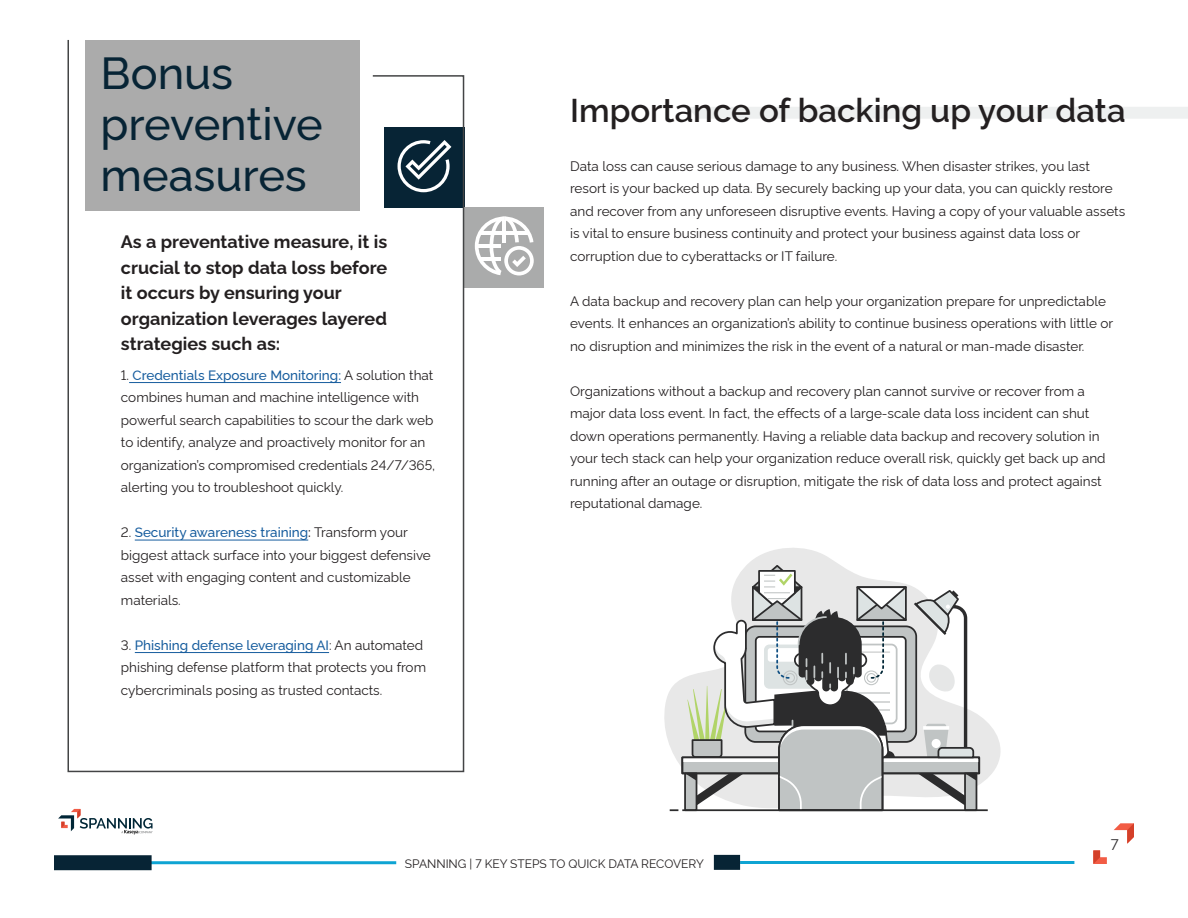
<style>
.page{position:relative;width:1188px;height:918px;background:#fff}
.page>*{position:absolute;margin:0;border:0;box-sizing:border-box;transform-origin:0 0}
.t1{font:500 45px "Rawline";color:#072435}
.t2{font:600 33px "Rawline";color:#231f20}
.t3{font:700 18px/25.5px "Rawline";color:#231f20}
.t4{font:15px "Rawline";color:#302e30}
.t5{font:13.5px/22.5px "Rawline";color:#231f20}
.t6{font:12px "Rawline";color:#231f20}
.s1{font-weight:500;color:#175d9e}
.s2{font-weight:500}
</style>
<div class="page">
<svg style="left:58px;top:809px;width:95px;height:25px"></svg>
<svg style="left:1093px;top:850px;width:14px;height:14px"></svg>
<svg style="left:1114px;top:823px;width:20px;height:21px"></svg>
<hr style="left:54px;top:861px;width:342px;height:3px;background:#0ea4d3">
<div style="left:54px;top:855px;width:98px;height:15px;background:#072435"></div>
<hr style="left:740px;top:861px;width:334px;height:3px;background:#0ea4d3">
<div style="left:714px;top:855px;width:26px;height:15px;background:#072435"></div>
<div style="left:463px;top:207px;width:80px;height:81px;background:#aaabab"></div>
<svg style="left:67px;top:40px;width:398px;height:733px"></svg>
<hr style="left:129px;top:382px;width:212px;height:1px;background:#175d9e">
<hr style="left:135px;top:540px;width:173px;height:1px;background:#175d9e">
<hr style="left:135px;top:652px;width:194px;height:1px;background:#175d9e">
<div style="left:86px;top:40px;width:274px;height:171px;background:#ababab"></div>
<div style="left:688px;top:107px;width:500px;height:12px;background:#eef0f0"></div>
<svg style="left:475px;top:217px;width:59px;height:58px"></svg>
<svg style="left:398px;top:140px;width:53px;height:52px"></svg>
<svg style="left:664px;top:548px;width:337px;height:264px"></svg>
<div style="left:682px;top:757px;width:297px;height:16px;background:#c0c4c4"></div>
<div style="left:682px;top:757px;width:297px;height:5px;background:#fff"></div>
<div style="left:684px;top:772px;width:13px;height:39px;border:2px solid #2c2c2d"></div>
<div style="left:964px;top:772px;width:13px;height:39px;border:2px solid #2c2c2d"></div>
<svg style="left:916px;top:774px;width:60px;height:34px"></svg>
<div style="left:745px;top:626px;width:171px;height:116px;background:#c0c4c4;border-radius:10px"></div>
<div style="left:681px;top:757px;width:299px;height:17px;border:2px solid #2c2c2d"></div>
<svg style="left:914px;top:589px;width:61px;height:170px"></svg>
<svg style="left:670px;top:809px;width:8px;height:2px"></svg>
<hr style="left:682px;top:809px;width:306px;height:2px;background:#2c2c2d">
<svg style="left:685px;top:563px;width:223px;height:249px"></svg>
<p class="t1" style="left:101px;top:37px;width:134px">Bonus</p>
<p class="t1" style="left:101px;top:88px;width:224px">preventive</p>
<p class="t1" style="left:101px;top:139px;width:208px">measures</p>
<p class="t3" style="left:121px;top:227px;width:268px">As a preventative measure, it is crucial to stop data loss before it occurs by ensuring your organization leverages layered strategies such as:</p>
<p class="t5" style="left:121px;top:362px;width:316px">1. <span class="s1">Credentials Exposure Monitoring:</span> A solution that combines human and machine intelligence with powerful search capabilities to scour the dark web to identify, analyze and proactively monitor for an organization’s compromised credentials 24/7/365, alerting you to troubleshoot quickly.</p>
<p class="t5" style="left:121px;top:520px;width:311px">2. <span class="s1">Security awareness training</span><span class="s2">:</span> Transform your biggest attack surface into your biggest defensive asset with engaging content and customizable materials.</p>
<p class="t5" style="left:121px;top:632px;width:307px">3. <span class="s1">Phishing defense leveraging AI</span>: An automated phishing defense platform that protects you from cybercriminals posing as trusted contacts.</p>
<p class="t2" style="left:570px;top:85px;width:557px">Importance of backing up your data</p>
<p class="t5" style="left:570px;top:154px;width:521px">Data loss can cause serious damage to any business. When disaster strikes, you last</p>
<p class="t5" style="left:570px;top:176px;width:557px">resort is your backed up data. By securely backing up your data, you can quickly restore and recover from any unforeseen disruptive events. Having a copy of your valuable assets is vital to ensure business continuity and protect your business against data loss or</p>
<p class="t5" style="left:570px;top:244px;width:269px">corruption due to cyberattacks or IT failure.</p>
<p class="t5" style="left:570px;top:289px;width:545px">A data backup and recovery plan can help your organization prepare for unpredictable events. It enhances an organization’s ability to continue business operations with little or no disruption and minimizes the risk in the event of a natural or man-made disaster.</p>
<p class="t5" style="left:570px;top:379px;width:516px">Organizations without a backup and recovery plan cannot survive or recover from a</p>
<p class="t5" style="left:570px;top:401px;width:521px">major data loss event. In fact, the effects of a large-scale data loss incident can shut</p>
<p class="t5" style="left:570px;top:424px;width:531px">down operations permanently. Having a reliable data backup and recovery solution in</p>
<p class="t5" style="left:570px;top:446px;width:537px">your tech stack can help your organization reduce overall risk, quickly get back up and</p>
<p class="t5" style="left:570px;top:469px;width:533px">running after an outage or disruption, mitigate the risk of data loss and protect against reputational damage.</p>
<p class="t4" style="left:1111px;top:833px;width:9px">7</p>
<p class="t6" style="left:405px;top:854px;width:300px">SPANNING | 7 KEY STEPS TO QUICK DATA RECOVERY</p>
</div>
